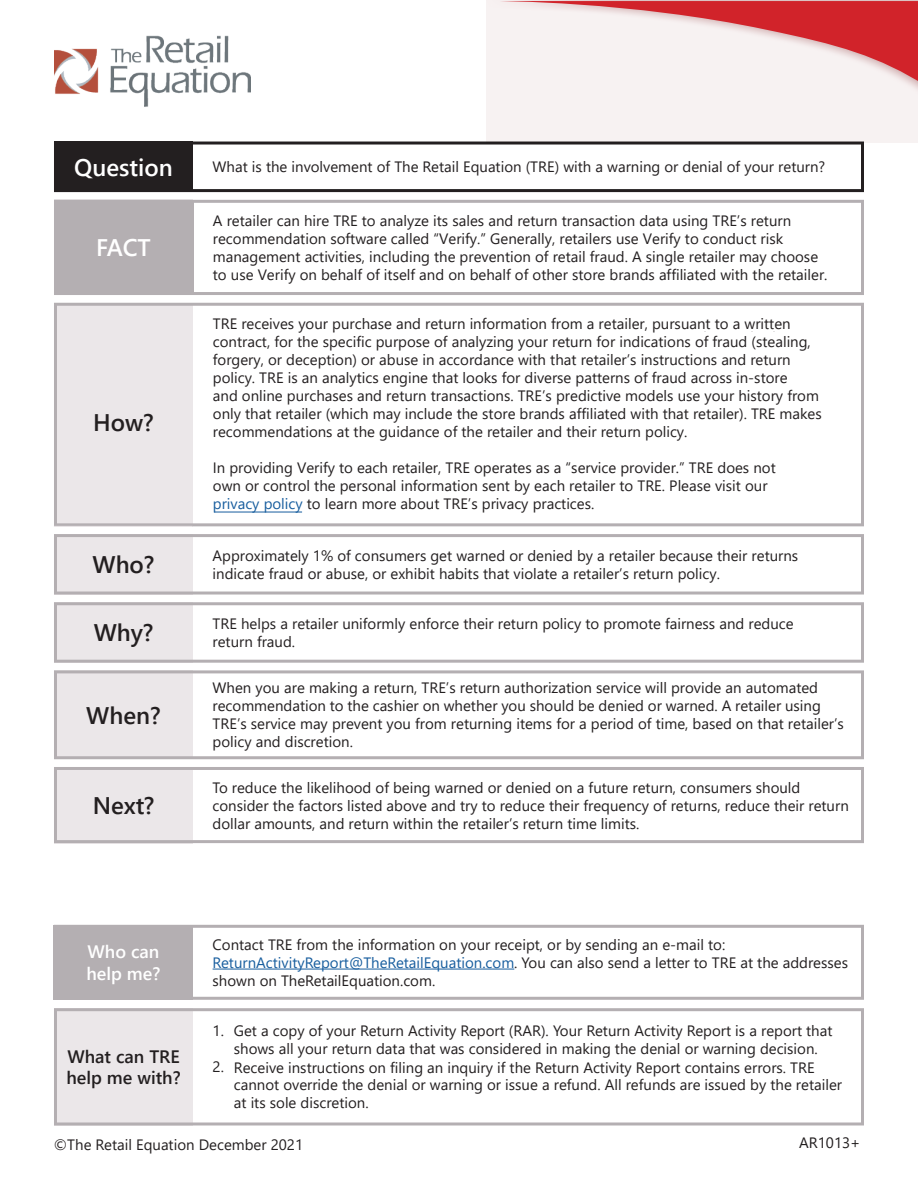
<style>
.page{position:relative;width:918px;height:1188px;background:#fff}
.page>*{position:absolute;margin:0;border:0;box-sizing:border-box;transform-origin:0 0}
.t1{font:600 24px "Segoe UI";color:#231f20}
.t2{font:600 24px "Segoe UI";color:#fff}
.t3{font:600 18px/21.6px "Segoe UI";color:#231f20}
.t4{font:600 18px/21.6px "Segoe UI";color:#fff}
.t5{font:15px/18px "Segoe UI";color:#231f20}
.t6{font:15px "Segoe UI";color:#211d1e}
.s1{color:#175d9e}
</style>
<div class="page">
<img style="left:54px;top:35px;width:197px;height:72px">
<div style="left:54px;top:142px;width:810px;height:50px;border:3px solid #231f20"></div>
<div style="left:54px;top:142px;width:138px;height:50px;background:#231f20"></div>
<div style="left:486px;top:0;width:432px;height:143px;background:linear-gradient(to right,#f7f2f2,#f7f2f2)"></div>
<svg style="left:495px;top:1px;width:423px;height:135px;fill:#f7f2f2"></svg>
<div style="left:54px;top:200px;width:810px;height:95px;border:3px solid #b4afb2"></div>
<div style="left:54px;top:200px;width:139px;height:94px;background:#b4afb2"></div>
<div style="left:54px;top:303px;width:138px;height:223px;background:#ebe7e9"></div>
<div style="left:54px;top:303px;width:810px;height:223px;border:3px solid #b4afb2"></div>
<div style="left:54px;top:534px;width:138px;height:61px;background:#ebe7e9"></div>
<div style="left:54px;top:534px;width:810px;height:61px;border:3px solid #b4afb2"></div>
<div style="left:54px;top:602px;width:138px;height:61px;background:#ebe7e9"></div>
<div style="left:54px;top:602px;width:810px;height:61px;border:3px solid #b4afb2"></div>
<div style="left:54px;top:670px;width:138px;height:89px;background:#ebe7e9"></div>
<div style="left:54px;top:670px;width:810px;height:89px;border:3px solid #b4afb2"></div>
<div style="left:54px;top:767px;width:138px;height:76px;background:#ebe7e9"></div>
<div style="left:54px;top:767px;width:810px;height:76px;border:3px solid #b4afb2"></div>
<div style="left:54px;top:925px;width:810px;height:75px;border:3px solid #b4afb2"></div>
<div style="left:54px;top:925px;width:139px;height:74px;background:#b4afb2"></div>
<hr style="left:213px;top:969px;width:301px;height:1px;background:#175d9e">
<div style="left:54px;top:1008px;width:138px;height:117px;background:#ebe7e9"></div>
<div style="left:54px;top:1008px;width:810px;height:117px;border:3px solid #b4afb2"></div>
<hr style="left:214px;top:512px;width:88px;height:1px;background:#175d9e">
<h1 class="t2" style="left:74px;top:144px;width:100px">Question</h1>
<p class="t5" style="left:213px;top:157px;width:614px">What is the involvement of The Retail Equation (TRE) with a warning or denial of your return?</p>
<h1 class="t2" style="left:96px;top:225px;width:56px">FACT</h1>
<h1 class="t1" style="left:93px;top:400px;width:62px">How?</h1>
<p class="t5" style="left:213px;top:210px;width:616px">A retailer can hire TRE to analyze its sales and return transaction data using TRE’s return recommendation software called “Verify.” Generally, retailers use Verify to conduct risk management activities, including the prevention of retail fraud. A single retailer may choose to use Verify on behalf of itself and on behalf of other store brands affiliated with the retailer.</p>
<p class="t5" style="left:213px;top:313px;width:610px">TRE receives your purchase and return information from a retailer, pursuant to a written contract, for the specific purpose of analyzing your return for indications of fraud (stealing, forgery, or deception) or abuse in accordance with that retailer’s instructions and return policy. TRE is an analytics engine that looks for diverse patterns of fraud across in-store<br>and online purchases and return transactions. TRE’s predictive models use your history from only that retailer (which may include the store brands affiliated with that retailer). TRE makes recommendations at the guidance of the retailer and their return policy.</p>
<p class="t5" style="left:213px;top:457px;width:564px">In providing Verify to each retailer, TRE operates as a “service provider.” TRE does not own or control the personal information sent by each retailer to TRE. Please visit our <span class="s1">privacy policy</span> to learn more about TRE’s privacy practices.</p>
<h1 class="t1" style="left:93px;top:542px;width:64px">Who?</h1>
<p class="t5" style="left:213px;top:545px;width:587px">Approximately 1% of consumers get warned or denied by a retailer because their returns indicate fraud or abuse, or exhibit habits that violate a retailer’s return policy.</p>
<h1 class="t1" style="left:94px;top:610px;width:61px">Why?</h1>
<p class="t5" style="left:213px;top:613px;width:583px">TRE helps a retailer uniformly enforce their return policy to promote fairness and reduce return fraud.</p>
<h1 class="t1" style="left:86px;top:692px;width:76px">When?</h1>
<h1 class="t1" style="left:93px;top:783px;width:63px">Next?</h1>
<p class="t5" style="left:213px;top:678px;width:633px">When you are making a return, TRE’s return authorization service will provide an automated recommendation to the cashier on whether you should be denied or warned. A retailer using TRE’s service may prevent you from returning items for a period of time, based on that retailer’s policy and discretion.</p>
<p class="t5" style="left:213px;top:777px;width:638px">To reduce the likelihood of being warned or denied on a future return, consumers should consider the factors listed above and try to reduce their frequency of returns, reduce their return dollar amounts, and return within the retailer’s return time limits.</p>
<p class="t4" style="left:86px;top:939px;width:76px">Who can help me?</p>
<p class="t5" style="left:213px;top:934px;width:637px">Contact TRE from the information on your receipt, or by sending an e-mail to:<br><span class="s1">ReturnActivityReport@TheRetailEquation.com</span>. You can also send a letter to TRE at the addresses shown on TheRetailEquation.com.</p>
<p class="t5" style="left:213px;top:1021px;width:621px">1. Get a copy of your Return Activity Report (RAR). Your Return Activity Report is a report that</p>
<p class="t5" style="left:234px;top:1039px;width:585px">shows all your return data that was considered in making the denial or warning decision.</p>
<p class="t5" style="left:213px;top:1057px;width:13px">2.</p>
<p class="t5" style="left:234px;top:1075px;width:610px">cannot override the denial or warning or issue a refund. All refunds are issued by the retailer</p>
<p class="t3" style="left:66px;top:1044px;width:116px">What can TRE help me with?</p>
<p class="t5" style="left:234px;top:1057px;width:582px">Receive instructions on filing an inquiry if the Return Activity Report contains errors. TRE</p>
<p class="t5" style="left:234px;top:1093px;width:136px">at its sole discretion.</p>
<p class="t5" style="left:54px;top:1134px;width:251px">©The Retail Equation December 2021</p>
<p class="t6" style="left:799px;top:1129px;width:63px">AR1013+</p>
</div>
